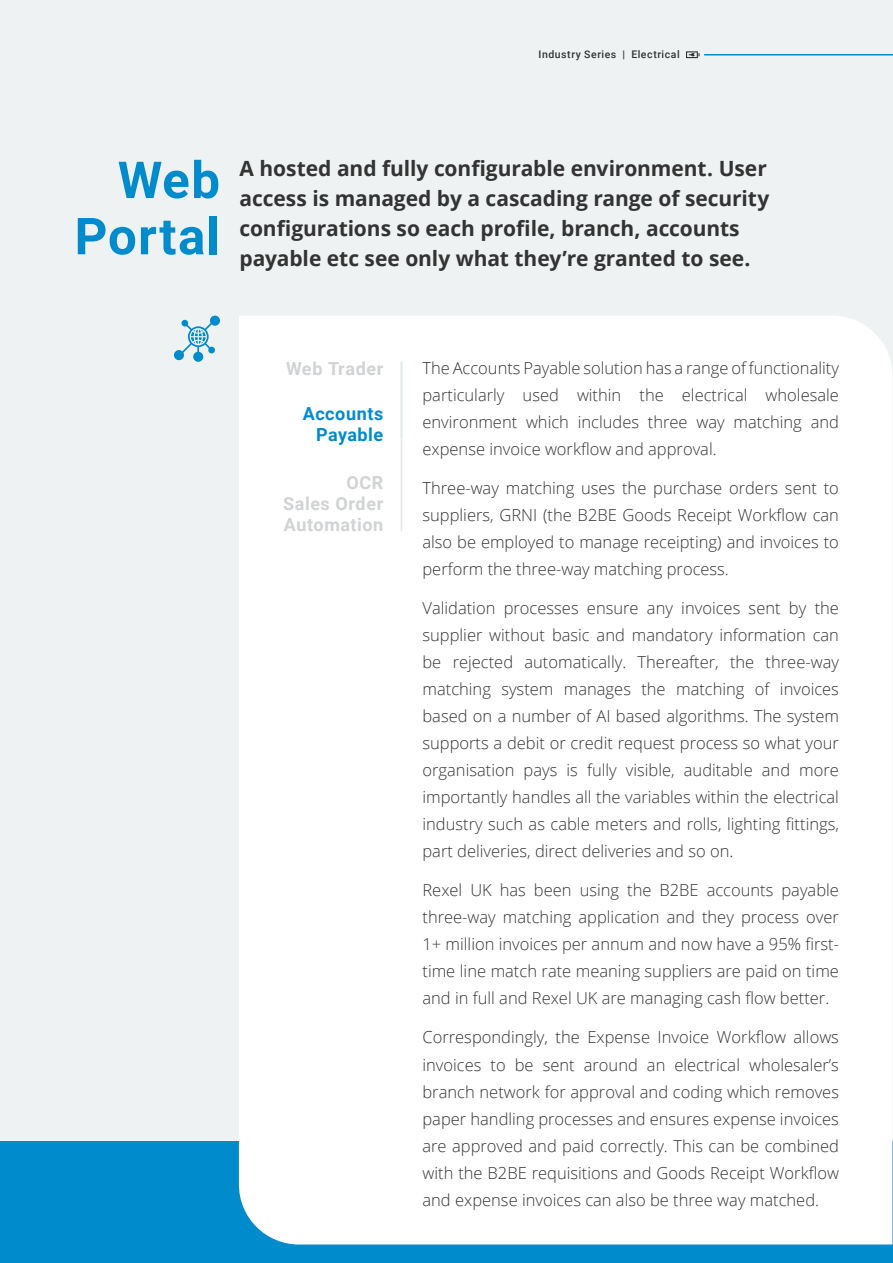
<style>
.page{position:relative;width:893px;height:1263px;background:#fff}
.page>*{position:absolute;margin:0;border:0;box-sizing:border-box;transform-origin:0 0}
._44_Main_Header_blac{font:700 51px "Roboto";letter-spacing:.025em;color:#008bcc}
._14pt_Open_Sans_Bold{font:700 21px/30px "Open Sans";letter-spacing:-.005em;color:#333}
._44_Main_Header_blac-2{font:700 18px/21px "Roboto";letter-spacing:.03em;color:#d1d3d4;text-align:justify}
._44_Main_Header_blac-3{font:700 18px "Roboto";letter-spacing:.03em;color:#008bcc}
._11pt_Open_Sans_Ligh{font:300 16.5px/27px "Open Sans";color:#323332;text-align:justify}
._44_Main_Header_blac-4{font:500 10.5px "Roboto";letter-spacing:.05em;color:#323332}
</style>
<div class="page">
<div style="left:0;top:0;width:893px;height:1240px;background:#eff2f3"></div>
<div style="left:0;top:1142px;width:893px;height:121px;background:#008bcc"></div>
<div style="left:239px;top:316px;width:653px;height:928px;background:#fff"></div>
<svg style="left:174px;top:316px;width:46px;height:46px"></svg>
<hr style="left:401px;top:362px;width:1px;height:169px;background:#e6e7e9">
<hr style="left:704px;top:54px;width:189px;height:2px;background:#008bcc">
<svg style="left:686px;top:51px;width:14px;height:7px"></svg>
<p class="_44_Main_Header_blac-4" style="left:538px;top:47px;width:143px">Industry Series | Electrical</p>
<p class="_44_Main_Header_blac" style="left:118px;top:144px;width:104px">Web</p>
<p class="_44_Main_Header_blac" style="left:75px;top:200px;width:147px">Portal</p>
<p class="_14pt_Open_Sans_Bold" style="left:239px;top:152px;width:531px">A hosted and fully configurable environment. User access is managed by a cascading range of security configurations so each profile, branch, accounts payable etc see only what they’re granted to see.</p>
<p class="_44_Main_Header_blac-2" style="left:286px;top:357px;width:99px">Web Trader</p>
<p class="_44_Main_Header_blac-3" style="left:303px;top:401px;width:82px">Accounts</p>
<p class="_44_Main_Header_blac-3" style="left:316px;top:422px;width:69px">Payable</p>
<p class="_44_Main_Header_blac-2" style="left:283px;top:471px;width:102px;text-indent:63px">OCR Sales Order Automation</p>
<p class="_11pt_Open_Sans_Ligh" style="left:422px;top:354px;width:418px">The Accounts Payable solution has a range of functionality particularly used within the electrical wholesale environment which includes three way matching and expense invoice workflow and approval.</p>
<p class="_11pt_Open_Sans_Ligh" style="left:422px;top:474px;width:418px">Three-way matching uses the purchase orders sent to suppliers, GRNI (the B2BE Goods Receipt Workflow can also be employed to manage receipting) and invoices to perform the three-way matching process.</p>
<p class="_11pt_Open_Sans_Ligh" style="left:422px;top:594px;width:418px">Validation processes ensure any invoices sent by the supplier without basic and mandatory information can be rejected automatically. Thereafter, the three-way matching system manages the matching of invoices based on a number of AI based algorithms. The system supports a debit or credit request process so what your organisation pays is fully visible, auditable and more importantly handles all the variables within the electrical industry such as cable meters and rolls, lighting fittings, part deliveries, direct deliveries and so on.</p>
<p class="_11pt_Open_Sans_Ligh" style="left:422px;top:876px;width:418px">Rexel UK has been using the B2BE accounts payable three-way matching application and they process over 1+ million invoices per annum and now have a 95% first&shy;time line match rate meaning suppliers are paid on time and in full and Rexel UK are managing cash flow better.</p>
<p class="_11pt_Open_Sans_Ligh" style="left:422px;top:1023px;width:418px">Correspondingly, the Expense Invoice Workflow allows invoices to be sent around an electrical wholesaler’s branch network for approval and coding which removes paper handling processes and ensures expense invoices are approved and paid correctly. This can be combined with the B2BE requisitions and Goods Receipt Workflow and expense invoices can also be three way matched.</p>
</div>
